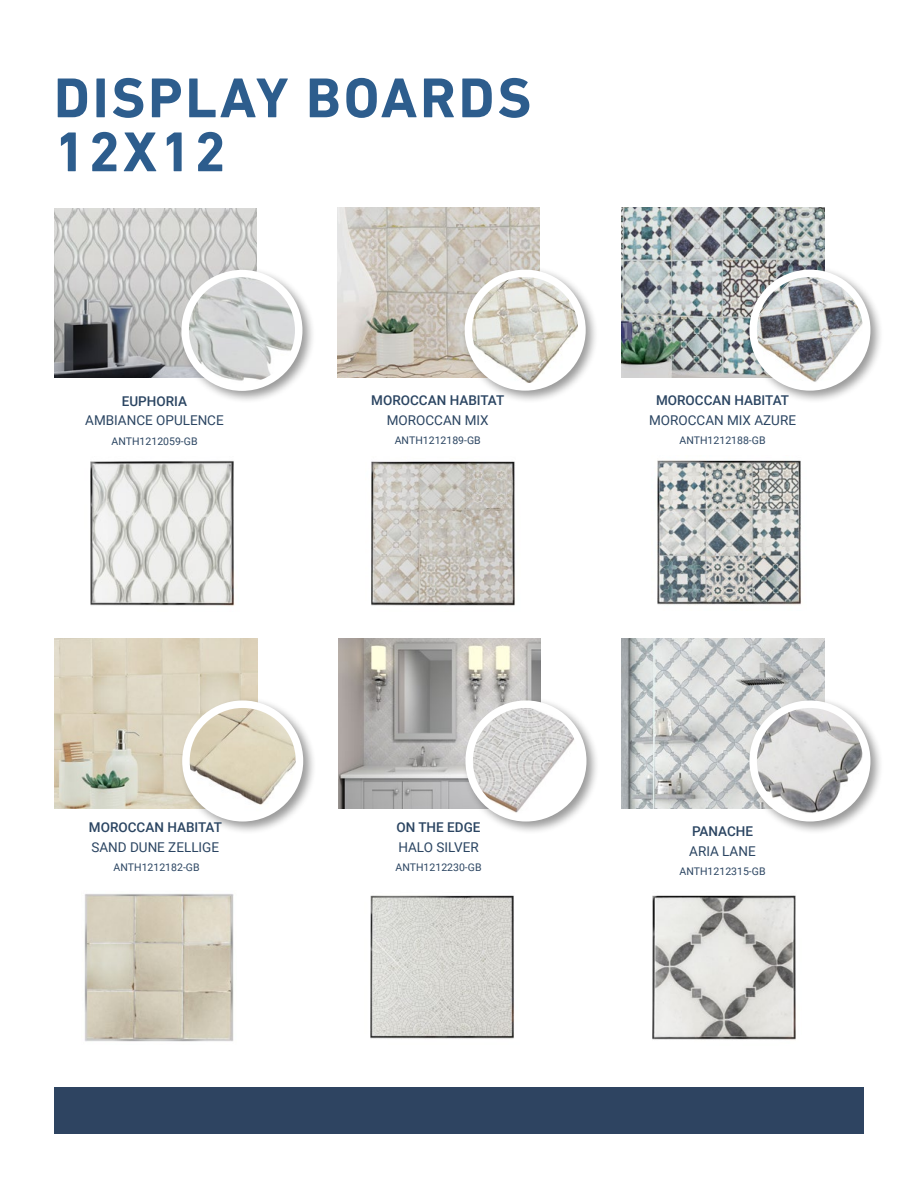
<style>
.page{position:relative;width:918px;height:1188px;background:#fff}
.page>*{position:absolute;margin:0;border:0;box-sizing:border-box;transform-origin:0 0}
.t1{font:700 57px/54px "DIN Next LT Pro";letter-spacing:.05em;color:#2d5d8d}
.t2{font:13.5px "Roboto";color:#2b4562}
.t3{font:500 13.5px "Roboto";color:#2b4562}
.t4{font:10.5px "Roboto";color:#2b4562}
</style>
<div class="page">
<div style="left:54px;top:1088px;width:810px;height:46px;background:#2e4461"></div>
<img style="left:54px;top:208px;width:203px;height:170px">
<div style="left:178px;top:266px;width:138px;height:138px;background:#000;opacity:.4"></div>
<img style="left:185px;top:274px;width:111px;height:113px">
<div style="left:181px;top:270px;width:121px;height:121px;border:8px solid #fff;border-radius:50%"></div>
<img style="left:90px;top:460px;width:145px;height:146px">
<img style="left:338px;top:639px;width:203px;height:170px">
<div style="left:462px;top:697px;width:138px;height:138px;background:#000;opacity:.4"></div>
<img style="left:469px;top:704px;width:114px;height:114px;border-radius:57px">
<div style="left:465px;top:700px;width:121px;height:122px;border:8px solid #fff;border-radius:50%"></div>
<img style="left:337px;top:208px;width:203px;height:170px">
<div style="left:461px;top:266px;width:138px;height:138px;background:#000;opacity:.4"></div>
<img style="left:468px;top:273px;width:113px;height:112px">
<div style="left:465px;top:270px;width:121px;height:121px;border:8px solid #fff;border-radius:50%"></div>
<img style="left:622px;top:639px;width:203px;height:170px">
<div style="left:746px;top:697px;width:138px;height:138px;background:#000;opacity:.4"></div>
<img style="left:753px;top:704px;width:113px;height:112px">
<div style="left:749px;top:700px;width:121px;height:122px;border:8px solid #fff;border-radius:50%"></div>
<img style="left:622px;top:208px;width:203px;height:170px">
<div style="left:746px;top:266px;width:138px;height:138px;background:#000;opacity:.4"></div>
<img style="left:753px;top:273px;width:113px;height:112px">
<div style="left:749px;top:270px;width:121px;height:121px;border:8px solid #fff;border-radius:50%"></div>
<img style="left:371px;top:461px;width:144px;height:145px">
<img style="left:657px;top:460px;width:144px;height:145px">
<img style="left:370px;top:895px;width:144px;height:144px">
<img style="left:652px;top:895px;width:144px;height:145px">
<img style="left:55px;top:639px;width:202px;height:170px">
<div style="left:178px;top:697px;width:138px;height:138px;background:#000;opacity:.4"></div>
<img style="left:186px;top:704px;width:113px;height:114px;border-radius:57px">
<div style="left:182px;top:700px;width:121px;height:122px;border:8px solid #fff;border-radius:50%"></div>
<img style="left:84px;top:894px;width:150px;height:148px">
<h1 class="t1" style="left:54px;top:71px;width:479px">DISPLAY BOARDS<br>12X12</h1>
<p class="t3" style="left:122px;top:391px;width:67px">EUPHORIA</p>
<p class="t2" style="left:85px;top:411px;width:140px">AMBIANCE OPULENCE</p>
<p class="t4" style="left:112px;top:434px;width:87px">ANTH1212059-GB</p>
<p class="t3" style="left:371px;top:391px;width:135px">MOROCCAN HABITAT</p>
<p class="t2" style="left:387px;top:411px;width:103px">MOROCCAN MIX</p>
<p class="t4" style="left:395px;top:433px;width:87px">ANTH1212189-GB</p>
<p class="t3" style="left:656px;top:391px;width:135px">MOROCCAN HABITAT</p>
<p class="t2" style="left:649px;top:411px;width:148px">MOROCCAN MIX AZURE</p>
<p class="t4" style="left:680px;top:433px;width:87px">ANTH1212188-GB</p>
<p class="t3" style="left:89px;top:818px;width:135px">MOROCCAN HABITAT</p>
<p class="t2" style="left:91px;top:838px;width:129px">SAND DUNE ZELLIGE</p>
<p class="t4" style="left:114px;top:860px;width:87px">ANTH1212182-GB</p>
<p class="t3" style="left:397px;top:818px;width:85px">ON THE EDGE</p>
<p class="t2" style="left:398px;top:838px;width:82px">HALO SILVER</p>
<p class="t4" style="left:396px;top:860px;width:87px">ANTH1212230-GB</p>
<p class="t3" style="left:692px;top:822px;width:63px">PANACHE</p>
<p class="t2" style="left:689px;top:842px;width:68px">ARIA LANE</p>
<p class="t4" style="left:680px;top:864px;width:87px">ANTH1212315-GB</p>
</div>
